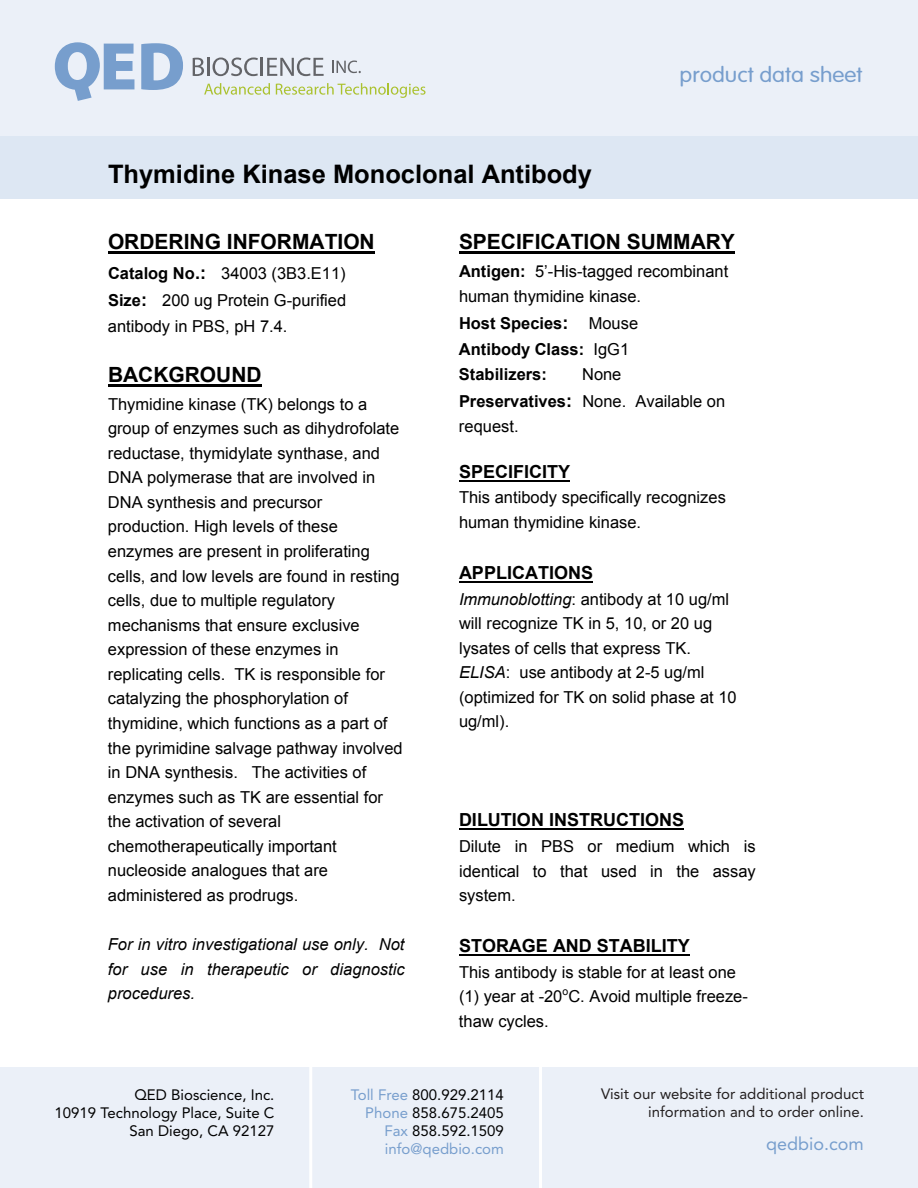
<style>
.page{position:relative;width:918px;height:1188px;background:#fff}
.page>*{position:absolute;margin:0;border:0;box-sizing:border-box;transform-origin:0 0}
.t1{font:700 25.5px "Arial";color:#000}
.t2{font:700 21px "Arial";color:#000}
.t3{font:300 21px "VAG Rounded Std";color:#779ecd;scale:1.1 1}
.t4{font:700 18px "Arial";color:#000}
.t5{font:18px "Avenir LT Std";color:#779ecd}
.t6{font:16.5px/24.6px "Arial";color:#000}
.t7{font:italic 16.5px/24.5px "Arial";color:#000;text-align:justify}
.t8{font:700 16.5px/25.7px "Arial";color:#000}
.t9{font:15px/18px "Avenir LT Std";color:#000;text-align:right}
.t10{font:15px/18px "Avenir LT Std";color:#231f20;text-align:right}
.t11{font:10.5px "Arial";color:#000}
.s1{font-weight:700}
.s2{font-weight:700;font-size:18px}
.s3{font-size:18px}
.s4{font-weight:400}
.s5{font-style:italic}
.s6{color:#779ecd}
</style>
<div class="page">
<div style="left:0;top:0;width:918px;height:138px;background:#ebf0f8"></div>
<div style="left:0;top:136px;width:918px;height:62px;background:#dde7f3"></div>
<div style="left:0;top:1068px;width:918px;height:120px;background:#ebf0f8"></div>
<hr style="left:309px;top:1062px;width:3px;height:126px;background:#fff">
<hr style="left:539px;top:1057px;width:3px;height:131px;background:#fff">
<svg style="left:55px;top:42px;width:79px;height:59px"></svg>
<svg style="left:141px;top:43px;width:42px;height:47px"></svg>
<svg style="left:193px;top:58px;width:11px;height:18px"></svg>
<hr style="left:207px;top:58px;width:3px;height:18px;background:#636468">
<svg style="left:213px;top:58px;width:111px;height:18px"></svg>
<svg style="left:204px;top:83px;width:66px;height:12px"></svg>
<svg style="left:276px;top:83px;width:150px;height:15px"></svg>
<svg style="left:332px;top:61px;width:29px;height:12px"></svg>
<hr style="left:108px;top:252px;width:266px;height:2px;background:#000">
<hr style="left:108px;top:385px;width:154px;height:2px;background:#000">
<hr style="left:459px;top:252px;width:276px;height:2px;background:#000">
<hr style="left:459px;top:480px;width:111px;height:2px;background:#000">
<hr style="left:459px;top:581px;width:134px;height:2px;background:#000">
<hr style="left:459px;top:828px;width:225px;height:2px;background:#000">
<hr style="left:459px;top:954px;width:231px;height:2px;background:#000">
<h1 class="t1" style="left:108px;top:157px;width:486px">Thymidine Kinase Monoclonal Antibody</h1>
<p class="t3" style="left:680px;top:63px;width:168px">product data sheet</p>
<p class="t2" style="left:108px;top:228px;width:268px">ORDERING INFORMATION</p>
<p class="t6" style="left:108px;top:259px;width:240px;line-height:27.6px"><span class="s1">Catalog No</span><span class="s2">.:</span> 34003 (3B3.E11)<br><span class="s1">Size</span><span class="s2">:</span> 200 ug Protein G-purified</p>
<p class="t6" style="left:108px;top:314px;width:181px">antibody in PBS, pH 7.4.</p>
<p class="t2" style="left:108px;top:361px;width:155px">BACKGROUND</p>
<p class="t6" style="left:108px;top:392px;width:296px">Thymidine kinase (TK) belongs to a group of enzymes such as dihydrofolate reductase, thymidylate synthase, and DNA polymerase that are involved in DNA synthesis and precursor production. High levels of these enzymes are present in proliferating cells, and low levels are found in resting cells, due to multiple regulatory mechanisms that ensure exclusive expression of these enzymes in replicating cells. TK is responsible for catalyzing the phosphorylation of thymidine, which functions as a part of the pyrimidine salvage pathway involved in DNA synthesis. The activities of enzymes such as TK are essential for the activation of several chemotherapeutically important nucleoside analogues that are administered as prodrugs.</p>
<p class="t7" style="left:108px;top:932px;width:298px">For in vitro investigational use only. Not for use in therapeutic or diagnostic procedures.</p>
<p class="t2" style="left:459px;top:228px;width:277px">SPECIFICATION SUMMARY</p>
<p class="t6" style="left:459px;top:259px;width:271px"><span class="s1">Antigen:</span> 5’-His-tagged recombinant human thymidine kinase.</p>
<p class="t8" style="left:459px;top:310px;width:181px">Host Species<span class="s3">:</span> <span class="s4">Mouse<br></span>Antibody Class: <span class="s4">IgG1<br></span>Stabilizers:</p>
<p class="t6" style="left:459px;top:361px;width:268px;line-height:26.1px;text-indent:123px">None<br><span class="s1">Preservatives</span><span class="s2">:</span> None. Available on request.</p>
<p class="t4" style="left:459px;top:460px;width:113px">SPECIFICITY</p>
<p class="t6" style="left:459px;top:485px;width:268px">This antibody specifically recognizes human thymidine kinase.</p>
<p class="t4" style="left:459px;top:561px;width:136px">APPLICATIONS</p>
<p class="t6" style="left:459px;top:587px;width:279px"><span class="s5">Immunoblotting</span>: antibody at 10 ug/ml will recognize TK in 5, 10, or 20 ug lysates of cells that express TK.<br><span class="s5">ELISA</span>: use antibody at 2-5 ug/ml (optimized for TK on solid phase at 10 ug/ml).</p>
<p class="t4" style="left:459px;top:808px;width:227px">DILUTION INSTRUCTIONS</p>
<p class="t6" style="left:459px;top:834px;width:298px;text-align:justify">Dilute in PBS or medium which is identical to that used in the assay system.</p>
<p class="t4" style="left:459px;top:934px;width:232px">STORAGE AND STABILITY</p>
<p class="t6" style="left:459px;top:960px;width:290px">This antibody is stable for at least one (1) year at -20 C. Avoid multiple freeze-</p>
<p class="t11" style="left:563px;top:984px;width:7px">o</p>
<p class="t6" style="left:459px;top:1009px;width:91px">thaw cycles.</p>
<p class="t9" style="left:55px;top:1086px;width:221px">QED Bioscience, Inc.<br>10919 Technology Place, Suite C<br>San Diego, CA 92127</p>
<p class="t10" style="left:601px;top:1085px;width:264px">Visit our website for additional product information and to order online.</p>
<p class="t5" style="left:766px;top:1134px;width:99px">qedbio.com</p>
<p class="t9" style="left:351px;top:1086px;width:155px"><span class="s6">Toll Free</span> 800.929.2114<br><span class="s6">Phone</span> 858.675.2405<br><span class="s6">Fax</span> 858.592.1509 <span class="s6">info@qedbio.com</span></p>
</div>
